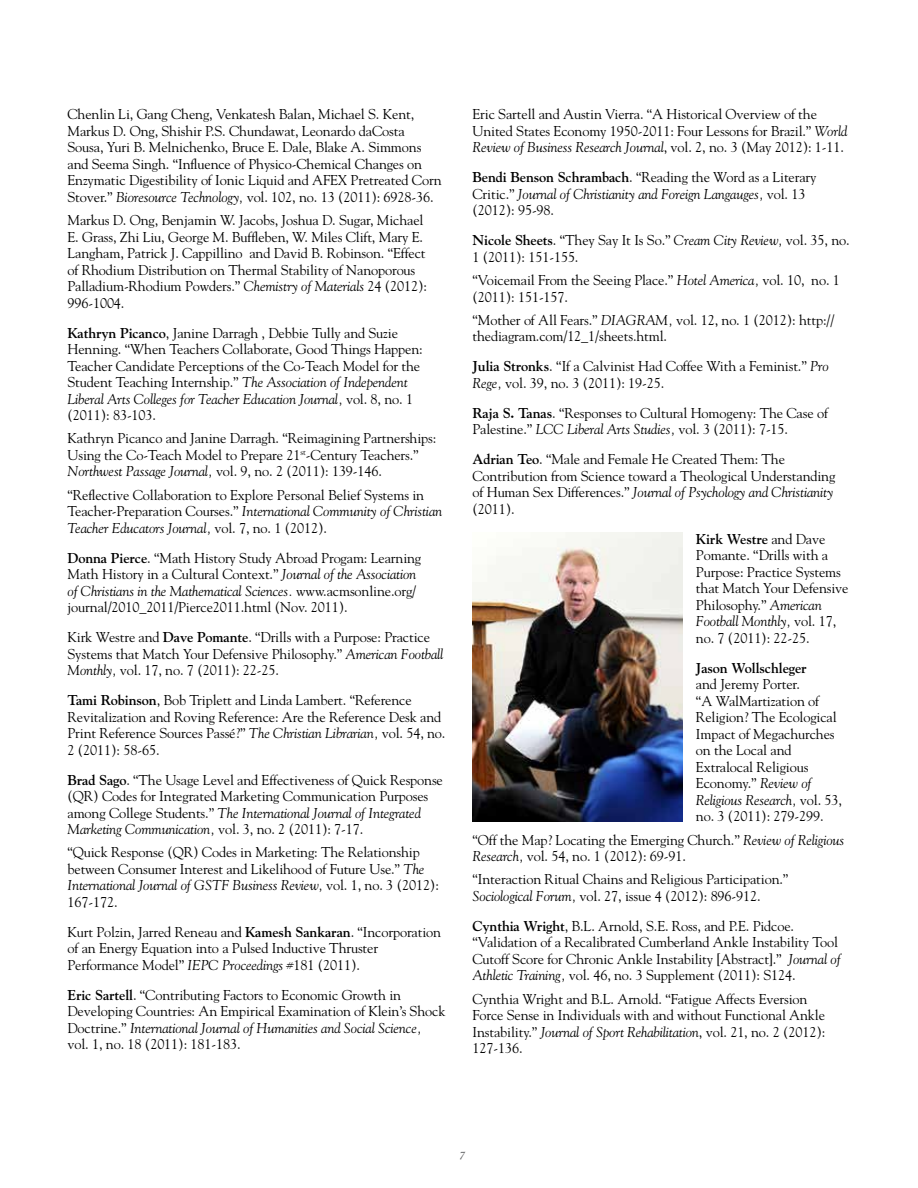
<style>
.page{position:relative;width:918px;height:1188px;background:#fff}
.page>*{position:absolute;margin:0;border:0;box-sizing:border-box;transform-origin:0 0}
.t1{font:14.25px/16.5px "Goudy";letter-spacing:-.01em;color:#000}
.t2{font:700 14.25px "Goudy";letter-spacing:-.01em;color:#000}
.t3{font:12px "Goudy Italic Os F";color:#58595b}
.s1{font-style:italic}
.s2{font-weight:700}
</style>
<div class="page">
<img style="left:472px;top:533px;width:210px;height:289px">
<p class="t1" style="left:68px;top:106px;width:376px">Chenlin Li, Gang Cheng, Venkatesh Balan, Michael S. Kent, Markus D. Ong, Shishir P.S. Chundawat, Leonardo daCosta Sousa, Yuri B. Melnichenko, Bruce E. Dale, Blake A. Simmons and Seema Singh. “Influence of Physico-Chemical Changes on Enzymatic Digestibility of Ionic Liquid and AFEX Pretreated Corn Stover.” <span class="s1">Bioresource Technology,</span> vol. 102, no. 13 (2011): 6928-36.</p>
<p class="t1" style="left:68px;top:212px;width:361px">Markus D. Ong, Benjamin W. Jacobs, Joshua D. Sugar, Michael E. Grass, Zhi Liu, George M. Buffleben, W. Miles Clift, Mary E.<br>Langham, Patrick J. Cappillino and David B. Robinson. “Effect of Rhodium Distribution on Thermal Stability of Nanoporous Palladium-Rhodium Powders.” <span class="s1">Chemistry of Materials</span> 24 (2012):<br>996-1004.</p>
<p class="t1" style="left:68px;top:324px;width:357px"><span class="s2">Kathryn Picanco</span>, Janine Darragh , Debbie Tully and Suzie Henning. “When Teachers Collaborate, Good Things Happen:<br>Teacher Candidate Perceptions of the Co-Teach Model for the Student Teaching Internship.” <span class="s1">The Association of Independent Liberal Arts Colleges for Teacher Education Journal,</span> vol. 8, no. 1 (2011): 83-103.</p>
<p class="t1" style="left:68px;top:430px;width:370px">Kathryn Picanco and Janine Darragh. “Reimagining Partnerships:<br>Using the Co-Teach Model to Prepare 21<sup>st</sup>-Century Teachers.”<br><span class="s1">Northwest Passage Journal,</span> vol. 9, no. 2 (2011): 139-146.</p>
<p class="t1" style="left:68px;top:486px;width:376px">“Reflective Collaboration to Explore Personal Belief Systems in<br>Teacher-Preparation Courses.” <span class="s1">International Community of Christian<br>Teacher Educators Journal,</span> vol. 7, no. 1 (2012).</p>
<p class="t1" style="left:68px;top:549px;width:355px"><span class="s2">Donna Pierce</span>. “Math History Study Abroad Progam: Learning Math History in a Cultural Context.” <span class="s1">Journal of the Association of Christians in the Mathematical Sciences.</span> www.acmsonline.org/ journal/2010_2011/Pierce2011.html (Nov. 2011).</p>
<p class="t1" style="left:68px;top:629px;width:377px">Kirk Westre and <span class="s2">Dave Pomante</span>. “Drills with a Purpose: Practice<br>Systems that Match Your Defensive Philosophy.” <span class="s1">American Football<br>Monthly,</span> vol. 17, no. 7 (2011): 22-25.</p>
<p class="t1" style="left:68px;top:692px;width:379px"><span class="s2">Tami Robinson</span>, Bob Triplett and Linda Lambert. “Reference Revitalization and Roving Reference: Are the Reference Desk and Print Reference Sources Passé ?” <span class="s1">The Christian Librarian,</span> vol. 54, no.<br>2 (2011): 58-65.</p>
<p class="t1" style="left:68px;top:771px;width:377px"><span class="s2">Brad Sago</span>. “The Usage Level and Effectiveness of Quick Response (QR) Codes for Integrated Marketing Communication Purposes among College Students.” <span class="s1">The International Journal of Integrated Marketing Communication,</span> vol. 3, no. 2 (2011): 7-17.</p>
<p class="t1" style="left:68px;top:844px;width:373px">“Quick Response (QR) Codes in Marketing: The Relationship between Consumer Interest and Likelihood of Future Use.” <span class="s1">The International Journal of GSTF Business Review,</span> vol. 1, no. 3 (2012):<br>167-172.</p>
<p class="t1" style="left:68px;top:923px;width:375px">Kurt Polzin, Jarred Reneau and <span class="s2">Kamesh Sankaran</span>. “Incorporation of an Energy Equation into a Pulsed Inductive Thruster<br>Performance Model” <span class="s1">IEPC Proceedings</span> #181 (2011).</p>
<p class="t1" style="left:68px;top:986px;width:380px"><span class="s2">Eric Sartell</span>. “Contributing Factors to Economic Growth in Developing Countries: An Empirical Examination of Klein’s Shock Doctrine.” <span class="s1">International Journal of Humanities and Social Science, </span>vol. 1, no. 18 (2011): 181-183.</p>
<p class="t1" style="left:473px;top:106px;width:376px">Eric Sartell and Austin Vierra. “A Historical Overview of the<br>United States Economy 1950-2011: Four Lessons for Brazil.” <span class="s1">World<br>Review of Business Research Journal</span>, vol. 2, no. 3 (May 2012): 1-11.</p>
<p class="t1" style="left:473px;top:169px;width:346px"><span class="s2">Bendi Benson Schrambach</span>. “Reading the Word as a Literary<br>Critic.” <span class="s1">Journal of Christianity and Foreign Langauges,</span> vol. 13 (2012): 95-98.</p>
<p class="t1" style="left:473px;top:232px;width:379px"><span class="s2">Nicole Sheets</span>. “They Say It Is So.” <span class="s1">Cream City Review,</span> vol. 35, no.<br>1 (2011): 151-155.</p>
<p class="t1" style="left:473px;top:272px;width:369px">“Voicemail From the Seeing Place.” <span class="s1">Hotel America,</span> vol. 10, no. 1 (2011): 151-157.</p>
<p class="t1" style="left:473px;top:312px;width:363px">“Mother of All Fears.” <span class="s1">DIAGRAM,</span> vol. 12, no. 1 (2012): http:// thediagram.com/12_1/sheets.html.</p>
<p class="t1" style="left:473px;top:358px;width:358px"><span class="s2">Julia Stronks</span>. “If a Calvinist Had Coffee With a Feminist.” <span class="s1">Pro<br>Rege,</span> vol. 39, no. 3 (2011): 19-25.</p>
<p class="t1" style="left:473px;top:404px;width:357px"><span class="s2">Raja S. Tanas</span>. “Responses to Cultural Homogeny: The Case of<br>Palestine.” <span class="s1">LCC Liberal Arts Studies,</span> vol. 3 (2011): 7-15.</p>
<p class="t1" style="left:473px;top:451px;width:364px"><span class="s2">Adrian Teo</span>. “Male and Female He Created Them: The Contribution from Science toward a Theological Understanding of Human Sex Differences.” <span class="s1">Journal of Psychology and Christianity </span>(2011).</p>
<p class="t1" style="left:696px;top:530px;width:154px"><span class="s2">Kirk Westre</span> and Dave<br>Pomante. “Drills with a<br>Purpose: Practice Systems that Match Your Defensive<br>Philosophy.” <span class="s1">American<br>Football Monthly,</span> vol. 17, no. 7 (2011): 22-25.</p>
<p class="t2" style="left:696px;top:659px;width:112px">Jason Wollschleger</p>
<p class="t1" style="left:696px;top:676px;width:148px">and Jeremy Porter.<br>“A WalMartization of<br>Religion? The Ecological<br>Impact of Megachurches on the Local and<br>Extralocal Religious<br>Economy.” <span class="s1">Review of<br>Religious Research,</span> vol. 53, no. 3 (2011): 279-299.</p>
<p class="t1" style="left:473px;top:831px;width:373px">“Off the Map? Locating the Emerging Church.” <span class="s1">Review of Religious<br>Research,</span> vol. 54, no. 1 (2012): 69-91.</p>
<p class="t1" style="left:473px;top:871px;width:317px">“Interaction Ritual Chains and Religious Participation.”<br><span class="s1">Sociological Forum,</span> vol. 27, issue 4 (2012): 896-912.</p>
<p class="t1" style="left:473px;top:918px;width:370px"><span class="s2">Cynthia Wright</span>, B.L. Arnold, S.E. Ross, and P.E. Pidcoe. “Validation of a Recalibrated Cumberland Ankle Instability Tool Cutoff Score for Chronic Ankle Instability [Abstract].” <span class="s1">Journal of Athletic Training,</span> vol. 46, no. 3 Supplement (2011): S124.</p>
<p class="t1" style="left:473px;top:990px;width:354px">Cynthia Wright and B.L. Arnold. “Fatigue Affects Eversion Force Sense in Individuals with and without Functional Ankle Instability.” <span class="s1">Journal of Sport Rehabilitation</span>, vol. 21, no. 2 (2012):<br>127-136.</p>
<p class="t3" style="left:460px;top:1146px;width:7px">7</p>
</div>
